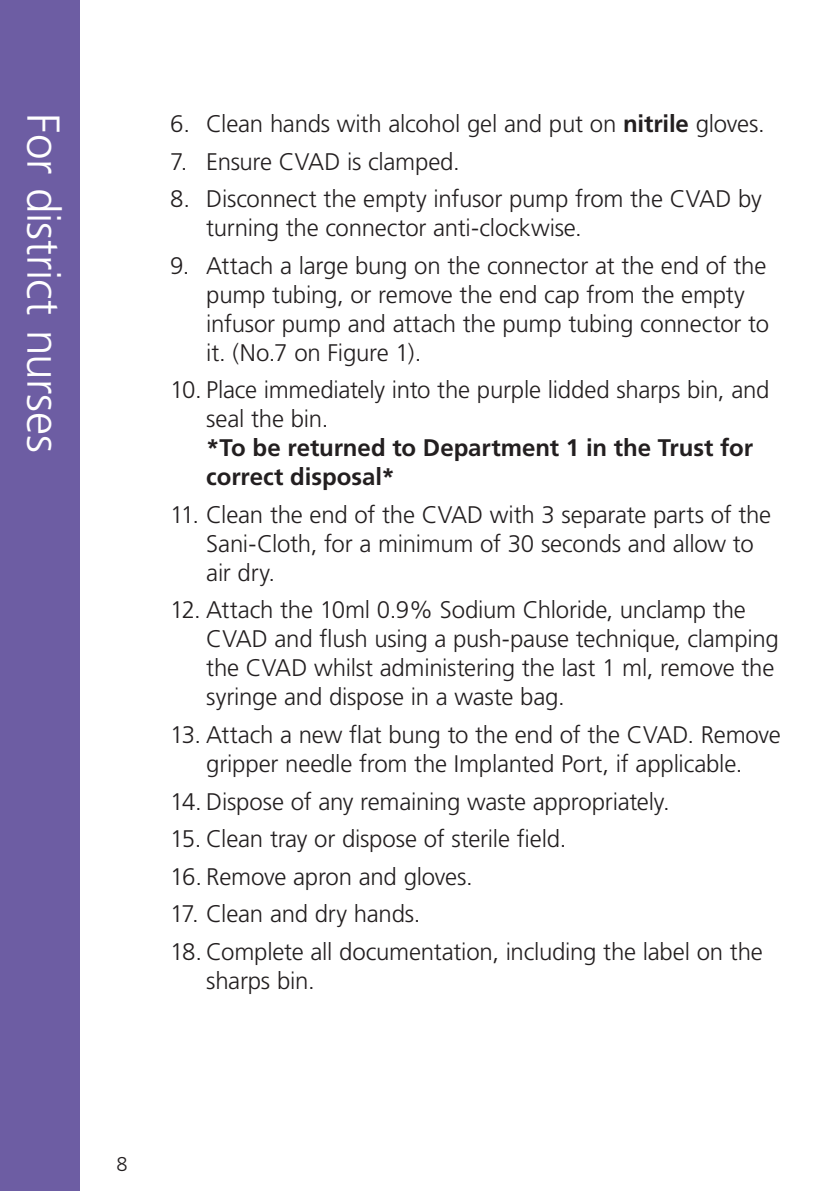
<style>
.page{position:relative;width:840px;height:1191px;background:#fff}
.page>*{position:absolute;margin:0;border:0;box-sizing:border-box;transform-origin:0 0}
.SIDE_BAR{font:300 46px "Frutiger";letter-spacing:-.01em;color:#fff}
.t1{font:300 24px/29px "Frutiger";letter-spacing:-.01em;color:#231f20}
.t2{font:300 20px "Frutiger";color:#231f20}
.s1{font-weight:700}
</style>
<div class="page">
<div style="left:0;top:0;width:79px;height:1191px;background:#6d5da3"></div>
<p class="SIDE_BAR" style="left:69px;top:113px;width:340px;rotate:90deg">For district nurses</p>
<p class="t1" style="left:170px;top:109px;width:591px">6. Clean hands with alcohol gel and put on <span class="s1">nitrile</span> gloves.</p>
<p class="t1" style="left:170px;top:147px;width:286px">7. Ensure CVAD is clamped.</p>
<p class="t1" style="left:206px;top:184px;width:556px;text-indent:-36px">8. Disconnect the empty infusor pump from the CVAD by turning the connector anti-clockwise.</p>
<p class="t1" style="left:206px;top:251px;width:564px;text-indent:-36px">9. Attach a large bung on the connector at the end of the pump tubing, or remove the end cap from the empty infusor pump and attach the pump tubing connector to it. (No.7 on Figure 1).</p>
<p class="t1" style="left:206px;top:375px;width:564px;text-indent:-36px">10. Place immediately into the purple lidded sharps bin, and seal the bin.<br><span class="s1">*To be returned to Department 1 in the Trust for correct disposal*</span></p>
<p class="t1" style="left:206px;top:500px;width:566px;text-indent:-36px">11. Clean the end of the CVAD with 3 separate parts of the<br>Sani-Cloth, for a minimum of 30 seconds and allow to air dry.</p>
<p class="t1" style="left:206px;top:595px;width:574px;text-indent:-36px">12. Attach the 10ml 0.9% Sodium Chloride, unclamp the CVAD and fl ush using a push-pause technique, clamping the CVAD whilst administering the last 1 ml, remove the syringe and dispose in a waste bag.</p>
<p class="t1" style="left:170px;top:720px;width:611px;text-align:center">13. Attach a new flat bung to the end of the CVAD. Remove gripper needle from the Implanted Port, if applicable.</p>
<p class="t1" style="left:170px;top:786px;width:496px">14. Dispose of any remaining waste appropriately.</p>
<p class="t1" style="left:170px;top:824px;width:393px">15. Clean tray or dispose of sterile field.</p>
<p class="t1" style="left:170px;top:861px;width:299px">16. Remove apron and gloves.</p>
<p class="t1" style="left:170px;top:899px;width:247px">17. Clean and dry hands.</p>
<p class="t1" style="left:206px;top:936px;width:557px;text-indent:-36px">18. Complete all documentation, including the label on the sharps bin.</p>
<p class="t2" style="left:116px;top:1152px;width:13px">8</p>
</div>
